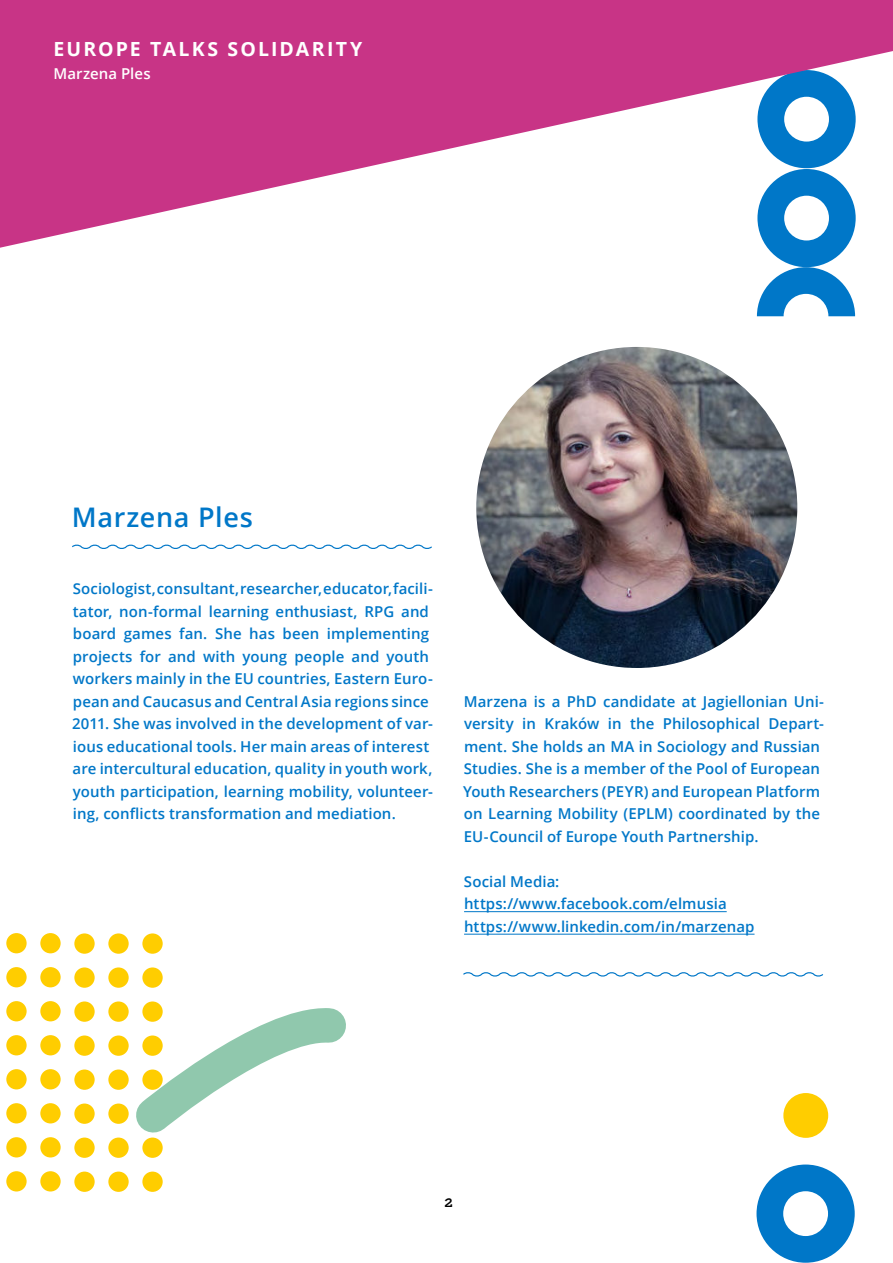
<style>
.page{position:relative;width:893px;height:1263px;background:#fff}
.page>*{position:absolute;margin:0;border:0;box-sizing:border-box;transform-origin:0 0}
.t1{font:600 27px "Open Sans";letter-spacing:.02em;color:#0077c8}
.t2{font:700 19.5px "Open Sans";letter-spacing:.11em;color:#fff}
.t3{font:600 15px/22.5px "Open Sans";letter-spacing:.005em;color:#0077c8}
.t4{font:600 15px "Open Sans";letter-spacing:.005em;color:#fff}
.t5{font:700 15px "Pitch";color:#000}
</style>
<div class="page">
<svg style="left:757px;top:248px;width:99px;height:68px"></svg>
<svg style="left:756px;top:1164px;width:99px;height:99px"></svg>
<svg style="left:0;top:0;width:893px;height:248px;fill:#c83486"></svg>
<div style="left:783px;top:1093px;width:45px;height:45px;background:#ffcd00;border-radius:50%"></div>
<svg style="left:72px;top:544px;width:360px;height:5px"></svg>
<img style="left:476px;top:347px;width:321px;height:321px;border-radius:161px">
<hr style="left:464px;top:911px;width:263px;height:1px;background:#0077c8">
<hr style="left:464px;top:934px;width:290px;height:1px;background:#0077c8">
<svg style="left:463px;top:972px;width:361px;height:5px"></svg>
<div style="left:6px;top:1001px;width:21px;height:20px;background:#ffcd00;border-radius:50%"></div>
<div style="left:40px;top:1001px;width:21px;height:20px;background:#ffcd00;border-radius:50%"></div>
<div style="left:6px;top:1035px;width:21px;height:20px;background:#ffcd00;border-radius:50%"></div>
<div style="left:40px;top:1035px;width:21px;height:20px;background:#ffcd00;border-radius:50%"></div>
<div style="left:6px;top:1069px;width:21px;height:20px;background:#ffcd00;border-radius:50%"></div>
<div style="left:40px;top:1069px;width:21px;height:20px;background:#ffcd00;border-radius:50%"></div>
<div style="left:6px;top:1103px;width:21px;height:20px;background:#ffcd00;border-radius:50%"></div>
<div style="left:40px;top:1103px;width:21px;height:20px;background:#ffcd00;border-radius:50%"></div>
<div style="left:6px;top:1137px;width:21px;height:20px;background:#ffcd00;border-radius:50%"></div>
<div style="left:40px;top:1137px;width:21px;height:20px;background:#ffcd00;border-radius:50%"></div>
<div style="left:6px;top:1171px;width:21px;height:20px;background:#ffcd00;border-radius:50%"></div>
<div style="left:40px;top:1171px;width:21px;height:20px;background:#ffcd00;border-radius:50%"></div>
<div style="left:6px;top:933px;width:21px;height:20px;background:#ffcd00;border-radius:50%"></div>
<div style="left:40px;top:933px;width:21px;height:20px;background:#ffcd00;border-radius:50%"></div>
<div style="left:6px;top:967px;width:21px;height:20px;background:#ffcd00;border-radius:50%"></div>
<div style="left:40px;top:967px;width:21px;height:20px;background:#ffcd00;border-radius:50%"></div>
<div style="left:74px;top:1001px;width:21px;height:21px;background:#ffcd00;border-radius:50%"></div>
<div style="left:108px;top:1001px;width:21px;height:21px;background:#ffcd00;border-radius:50%"></div>
<div style="left:74px;top:1035px;width:21px;height:21px;background:#ffcd00;border-radius:50%"></div>
<div style="left:108px;top:1035px;width:21px;height:21px;background:#ffcd00;border-radius:50%"></div>
<div style="left:74px;top:1069px;width:21px;height:21px;background:#ffcd00;border-radius:50%"></div>
<div style="left:108px;top:1069px;width:21px;height:21px;background:#ffcd00;border-radius:50%"></div>
<div style="left:74px;top:1103px;width:21px;height:21px;background:#ffcd00;border-radius:50%"></div>
<div style="left:108px;top:1103px;width:21px;height:21px;background:#ffcd00;border-radius:50%"></div>
<div style="left:74px;top:1137px;width:21px;height:21px;background:#ffcd00;border-radius:50%"></div>
<div style="left:108px;top:1137px;width:21px;height:21px;background:#ffcd00;border-radius:50%"></div>
<div style="left:74px;top:1171px;width:21px;height:21px;background:#ffcd00;border-radius:50%"></div>
<div style="left:108px;top:1171px;width:21px;height:21px;background:#ffcd00;border-radius:50%"></div>
<div style="left:74px;top:933px;width:21px;height:21px;background:#ffcd00;border-radius:50%"></div>
<div style="left:142px;top:1137px;width:21px;height:21px;background:#ffcd00;border-radius:50%"></div>
<div style="left:142px;top:1171px;width:21px;height:21px;background:#ffcd00;border-radius:50%"></div>
<div style="left:108px;top:933px;width:21px;height:21px;background:#ffcd00;border-radius:50%"></div>
<div style="left:74px;top:967px;width:21px;height:21px;background:#ffcd00;border-radius:50%"></div>
<div style="left:108px;top:967px;width:21px;height:21px;background:#ffcd00;border-radius:50%"></div>
<div style="left:142px;top:933px;width:21px;height:21px;background:#ffcd00;border-radius:50%"></div>
<div style="left:142px;top:967px;width:21px;height:21px;background:#ffcd00;border-radius:50%"></div>
<svg style="left:119px;top:1001px;width:227px;height:149px"></svg>
<h2 class="t2" style="left:54px;top:41px;width:310px">EUROPE TALKS SOLIDARITY</h2>
<p class="t4" style="left:54px;top:67px;width:99px">Marzena Ples</p>
<h1 class="t1" style="left:72px;top:506px;width:183px">Marzena Ples</h1>
<p class="t3" style="left:72px;top:579px;width:362px">Sociologist, consultant, researcher, educator, facili&shy;tator, non-formal learning enthusiast, RPG and board games fan. She has been implementing projects for and with young people and youth workers mainly in the EU countries, Eastern Euro&shy;pean and Caucasus and Central Asia regions since 2011. She was involved in the development of var&shy;ious educational tools. Her main areas of interest are intercultural education, quality in youth work, youth participation, learning mobility, volunteer&shy;ing, conflicts transformation and mediation.</p>
<p class="t3" style="left:463px;top:691px;width:362px">Marzena is a PhD candidate at Jagiellonian Uni&shy;versity in Kraków in the Philosophical Depart&shy;ment. She holds an MA in Sociology and Russian Studies. She is a member of the Pool of European Youth Researchers (PEYR) and European Platform on Learning Mobility (EPLM) coordinated by the EU-Council of Europe Youth Partnership.</p>
<p class="t3" style="left:464px;top:871px;width:292px">Social Media: https://www.facebook.com/elmusia https://www.linkedin.com/in/marzenap</p>
<p class="t5" style="left:444px;top:1198px;width:11px">2</p>
</div>
